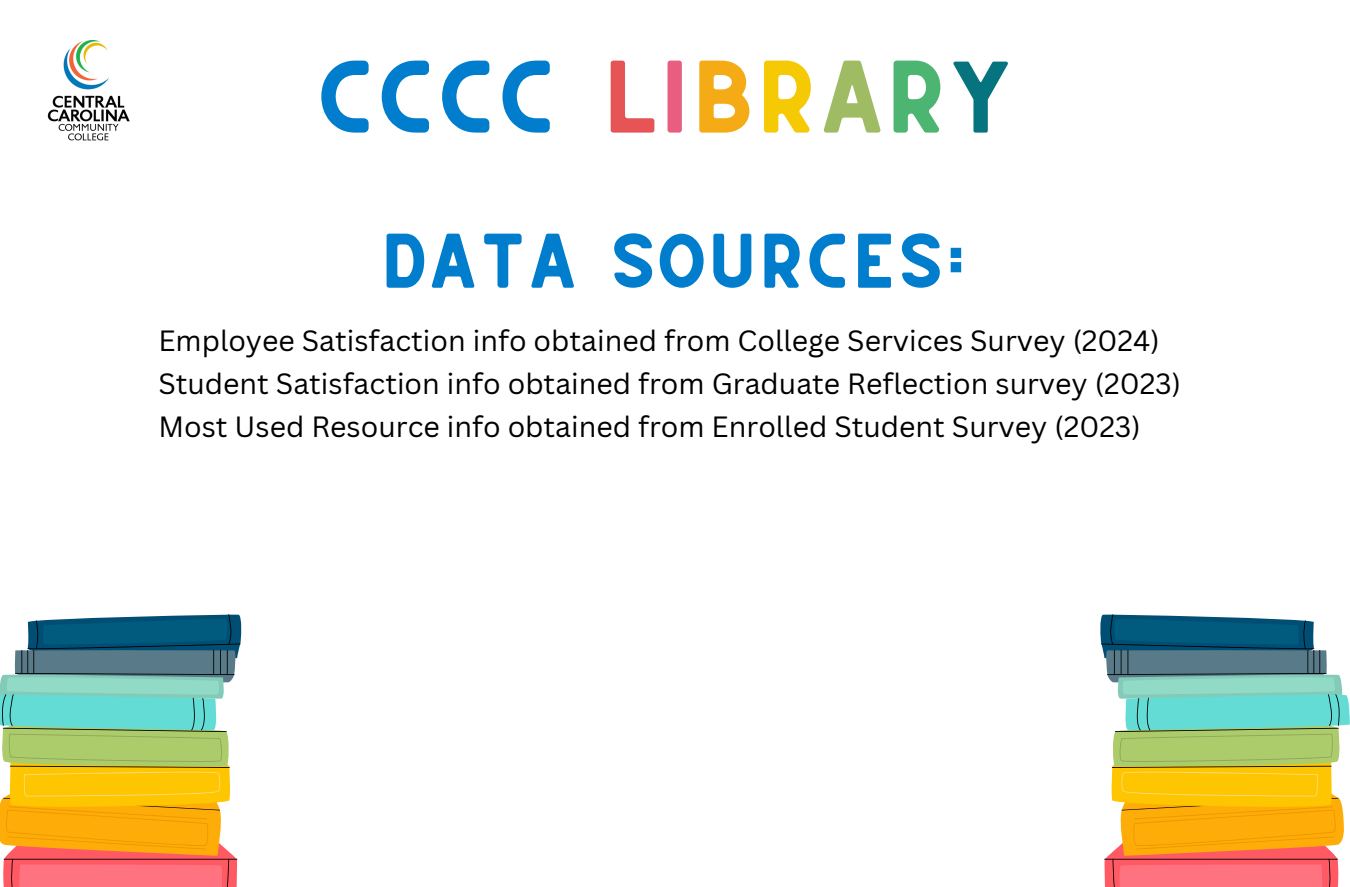
<style>
.page{position:relative;width:1350px;height:887px;background:#fff}
.page>*{position:absolute;margin:0;border:0;box-sizing:border-box;transform-origin:0 0}
.t1{font:72.45px "CS Gordon Rounded";color:#007dcc}
.t2{font:54.45px "CS Gordon Rounded";color:#007dcc}
.t3{font:28.5px "Canva Sans";color:#000}
.s1{color:#e65456}
.s2{color:#e95e80}
.s3{color:#f4ab15}
.s4{color:#f5ca04}
.s5{color:#9fbb63}
.s6{color:#4cb571}
.s7{color:#06747e}
</style>
<div class="page">
<svg style="left:0;top:614px;width:241px;height:272px;background:#aea970"></svg>
<svg style="left:1100px;top:614px;width:250px;height:272px;background:#b0ac74"></svg>
<img style="left:47px;top:40px;width:83px;height:101px">
<h1 class="t1" style="left:317px;top:65px;width:697px">CCCC <span class="s1">L</span><span class="s2">I</span><span class="s3">B</span><span class="s4">R</span><span class="s5">A</span><span class="s6">R</span><span class="s7">Y</span></h1>
<p class="t2" style="left:380px;top:237px;width:589px">DATA SOURCES:</p>
<h2 class="t3" style="left:158px;top:321px;width:1003px">Employee Satisfaction info obtained from College Services Survey (2024)</h2>
<p class="t3" style="left:158px;top:363px;width:1024px">Student Satisfaction info obtained from Graduate Reflection survey (2023)</p>
<p class="t3" style="left:158px;top:406px;width:984px">Most Used Resource info obtained from Enrolled Student Survey (2023)</p>
</div>
